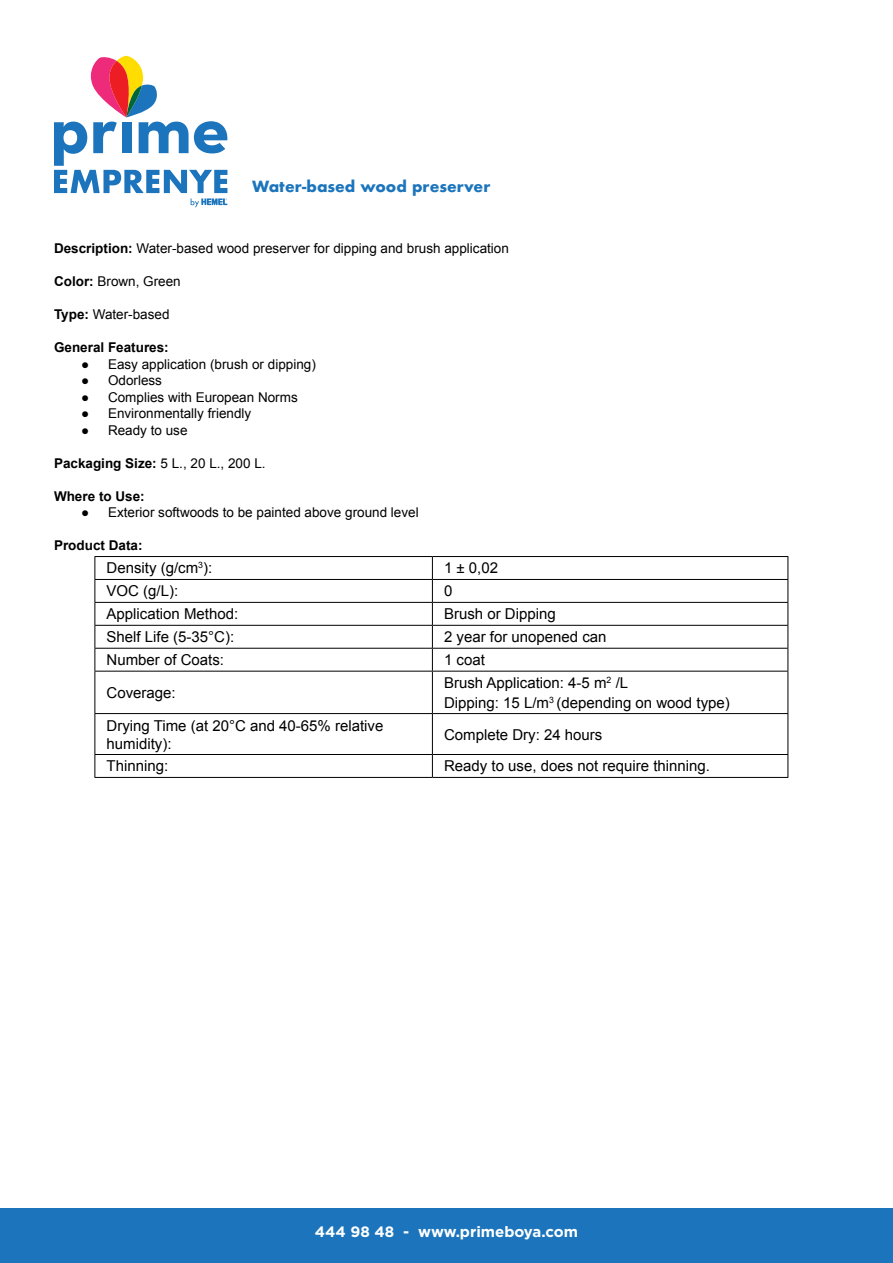
<style>
.page{position:relative;width:893px;height:1263px;background:#fff}
.page>*{position:absolute;margin:0;border:0;box-sizing:border-box;transform-origin:0 0}
.t1{font:15px/19.5px "Arial";color:#000}
.t2{font:700 15px "Gotham";color:#fff}
.t3{font:700 15px "Futura";color:#1c75bc}
.t4{font:13.5px "Arial";color:#000}
.t5{font:700 13.5px "Arial";color:#000}
.s1{font-weight:700}
.s2{font-weight:400}
</style>
<div class="page">
<hr style="left:432px;top:556px;width:356px;height:1px;background:#000">
<svg style="left:94px;top:557px;width:1px;height:114px"></svg>
<hr style="left:94px;top:671px;width:1px;height:42px;background:#000">
<hr style="left:94px;top:714px;width:1px;height:40px;background:#000">
<hr style="left:94px;top:556px;width:338px;height:1px;background:#000">
<hr style="left:94px;top:579px;width:338px;height:1px;background:#000">
<hr style="left:94px;top:602px;width:338px;height:1px;background:#000">
<hr style="left:94px;top:625px;width:338px;height:1px;background:#000">
<hr style="left:94px;top:648px;width:338px;height:1px;background:#000">
<hr style="left:94px;top:671px;width:338px;height:1px;background:#000">
<hr style="left:94px;top:713px;width:338px;height:1px;background:#000">
<svg style="left:432px;top:557px;width:1px;height:114px"></svg>
<hr style="left:432px;top:671px;width:1px;height:42px;background:#000">
<hr style="left:432px;top:714px;width:1px;height:40px;background:#000">
<hr style="left:432px;top:579px;width:356px;height:1px;background:#000">
<svg style="left:788px;top:557px;width:1px;height:114px"></svg>
<hr style="left:788px;top:671px;width:1px;height:42px;background:#000">
<hr style="left:788px;top:714px;width:1px;height:40px;background:#000">
<hr style="left:432px;top:602px;width:356px;height:1px;background:#000">
<hr style="left:432px;top:625px;width:356px;height:1px;background:#000">
<hr style="left:432px;top:648px;width:356px;height:1px;background:#000">
<hr style="left:432px;top:671px;width:356px;height:1px;background:#000">
<hr style="left:432px;top:713px;width:356px;height:1px;background:#000">
<svg style="left:94px;top:755px;width:1px;height:22px"></svg>
<hr style="left:94px;top:754px;width:338px;height:1px;background:#000">
<hr style="left:94px;top:777px;width:338px;height:1px;background:#000">
<svg style="left:432px;top:755px;width:1px;height:22px"></svg>
<hr style="left:432px;top:754px;width:356px;height:1px;background:#000">
<svg style="left:788px;top:755px;width:1px;height:22px"></svg>
<hr style="left:432px;top:777px;width:356px;height:1px;background:#000">
<div style="left:0;top:1209px;width:893px;height:54px;background:#1c75bc"></div>
<svg style="left:54px;top:55px;width:174px;height:153px"></svg>
<p class="t3" style="left:252px;top:176px;width:240px">Water-based wood preserver</p>
<p class="t4" style="left:54px;top:240px;width:456px"><span class="s1">Description:</span> Water-based wood preserver for dipping and brush application</p>
<p class="t4" style="left:54px;top:273px;width:128px"><span class="s1">Color:</span> Brown, Green</p>
<p class="t4" style="left:54px;top:305px;width:117px"><span class="s1">Type:</span> Water-based</p>
<p class="t5" style="left:54px;top:338px;width:116px">General Features:</p>
<p class="t4" style="left:81px;top:355px;width:236px">● Easy application (brush or dipping)</p>
<p class="t4" style="left:81px;top:371px;width:83px">● Odorless</p>
<p class="t4" style="left:81px;top:388px;width:218px">● Complies with European Norms</p>
<p class="t4" style="left:81px;top:404px;width:172px">● Environmentally friendly</p>
<p class="t4" style="left:81px;top:421px;width:108px">● Ready to use</p>
<p class="t5" style="left:54px;top:454px;width:213px">Packaging Size: <span class="s2">5 L., 20 L., 200 L.</span></p>
<p class="t5" style="left:54px;top:487px;width:92px">Where to Use:</p>
<p class="t4" style="left:81px;top:503px;width:339px">● Exterior softwoods to be painted above ground level</p>
<p class="t5" style="left:54px;top:536px;width:90px">Product Data:</p>
<p class="t1" style="left:106px;top:559px;width:107px">Density (g/cm<sup>3</sup>):</p>
<p class="t1" style="left:444px;top:559px;width:56px">1 ± 0,02</p>
<p class="t1" style="left:106px;top:581px;width:73px">VOC (g/L):</p>
<p class="t1" style="left:444px;top:581px;width:10px">0</p>
<p class="t1" style="left:106px;top:604px;width:133px">Application Method:</p>
<p class="t1" style="left:444px;top:604px;width:113px">Brush or Dipping</p>
<p class="t1" style="left:106px;top:627px;width:129px">Shelf Life (5-35°C):</p>
<p class="t1" style="left:444px;top:627px;width:164px">2 year for unopened can</p>
<p class="t1" style="left:106px;top:650px;width:119px">Number of Coats:</p>
<p class="t1" style="left:444px;top:650px;width:42px">1 coat</p>
<p class="t1" style="left:106px;top:683px;width:71px">Coverage:</p>
<p class="t1" style="left:444px;top:673px;width:287px">Brush Application: 4-5 m<sup>2</sup> /L<br>Dipping: 15 L/m<sup>3</sup> (depending on wood type)</p>
<p class="t1" style="left:107px;top:716px;width:278px;line-height:18px">Drying Time (at 20°C and 40-65% relative humidity):</p>
<p class="t1" style="left:444px;top:725px;width:160px">Complete Dry: 24 hours</p>
<p class="t1" style="left:107px;top:756px;width:63px">Thinning:</p>
<p class="t1" style="left:444px;top:756px;width:267px">Ready to use, does not require thinning.</p>
<p class="t2" style="left:315px;top:1221px;width:265px">444 98 48 - www.primeboya.com</p>
</div>
